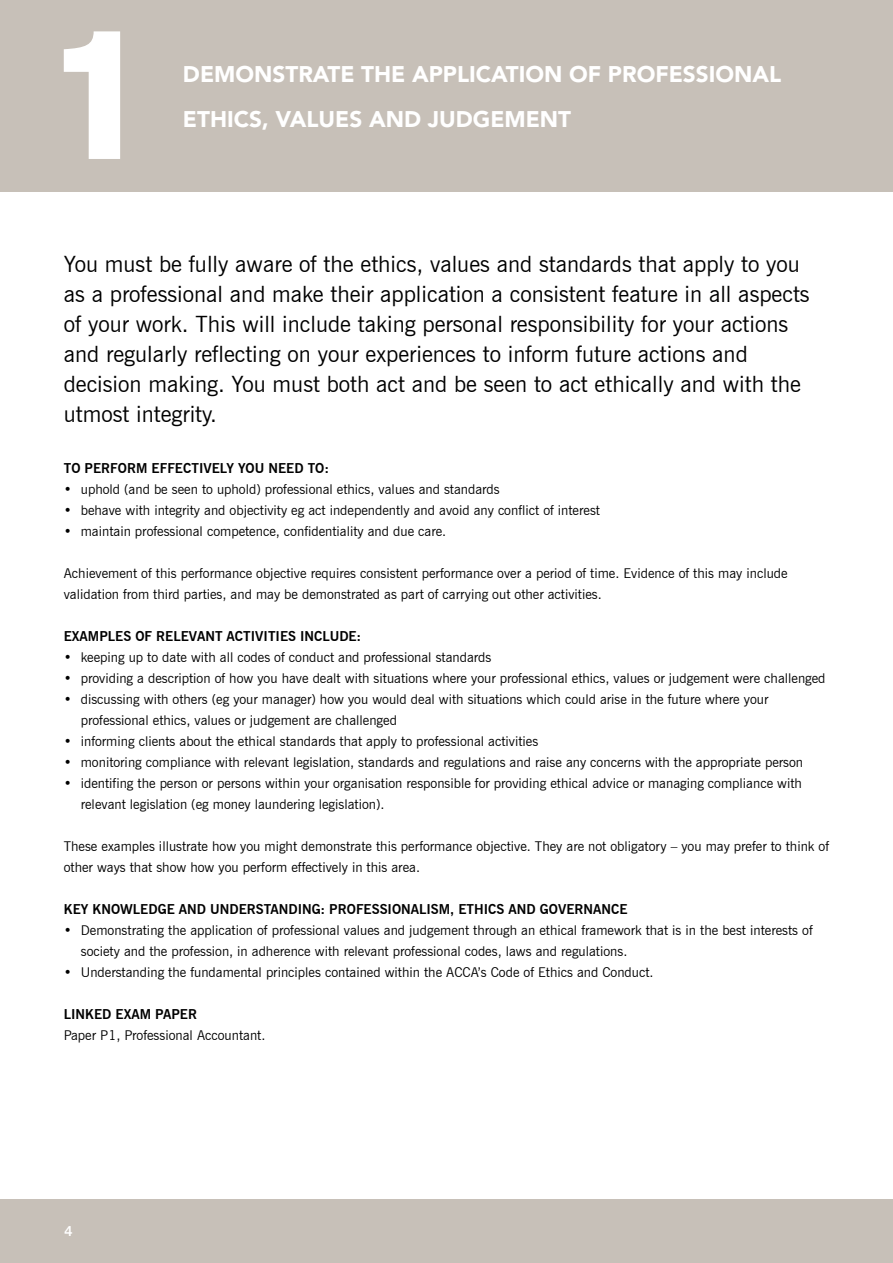
<style>
.page{position:relative;width:893px;height:1263px;background:#fff}
.page>*{position:absolute;margin:0;border:0;box-sizing:border-box;transform-origin:0 0}
.t1{font:22.5px/30px "News Gothic BT";color:#000}
.t2{font:900 22.5px/45px "Avenir";color:#fff}
.t3{font:13.5px/21px "News Gothic BT";color:#000}
.t4{font:700 13.5px "News Gothic BT";color:#000}
.t5{font:700 13.5px "News Gothic BT";color:#fff}
</style>
<div class="page">
<div style="left:0;top:0;width:893px;height:191px;background:#c7c0b8"></div>
<div style="left:0;top:1199px;width:893px;height:64px;background:#c7c0b8"></div>
<svg style="left:64px;top:31px;width:56px;height:128px"></svg>
<h1 class="t2" style="left:183px;top:51px;width:600px">DEMONSTRATE THE APPLICATION OF PROFESSIONAL<br>ETHICS, VALUES AND JUDGEMENT</h1>
<p class="t1" style="left:64px;top:249px;width:747px">You must be fully aware of the ethics, values and standards that apply to you as a professional and make their application a consistent feature in all aspects of your work. This will include taking personal responsibility for your actions and regularly reflecting on your experiences to inform future actions and decision making. You must both act and be seen to act ethically and with the utmost integrity.</p>
<p class="t4" style="left:64px;top:460px;width:97px">TO PERFORM EFFE</p>
<p class="t4" style="left:183px;top:460px;width:95px">CTI VELY YOU NEE</p>
<p class="t4" style="left:294px;top:460px;width:36px">D TO:</p>
<p class="t3" style="left:64px;top:479px;width:437px">• uphold (and be seen to uphold) professional ethics, values and standards</p>
<p class="t3" style="left:64px;top:500px;width:538px">• behave with integrity and objectivity eg act independently and avoid any conflict of interest</p>
<p class="t3" style="left:64px;top:521px;width:384px">• maintain professional competence, confidentiality and due care.</p>
<p class="t3" style="left:64px;top:563px;width:725px">Achievement of this performance objective requires consistent performance over a period of time. Evidence of this may include validation from third parties, and may be demonstrated as part of carrying out other activities.</p>
<p class="t4" style="left:64px;top:628px;width:45px">EXAMPLES</p>
<p class="t4" style="left:135px;top:628px;width:72px">OF RELEVANT</p>
<p class="t4" style="left:227px;top:628px;width:45px">ACTIVITIES</p>
<p class="t4" style="left:300px;top:628px;width:62px">INCLUDE:</p>
<p class="t3" style="left:64px;top:647px;width:429px">• keeping up to date with all codes of conduct and professional standards</p>
<p class="t3" style="left:64px;top:668px;width:763px">• providing a description of how you have dealt with situations where your professional ethics, values or judgement were challenged</p>
<p class="t3" style="left:81px;top:689px;width:689px;text-indent:-17px">• discussing with others (eg your manager) how you would deal with situations which could arise in the future where your professional ethics, values or judgement are challenged</p>
<p class="t3" style="left:64px;top:731px;width:476px">• informing clients about the ethical standards that apply to professional activities</p>
<p class="t3" style="left:64px;top:752px;width:741px">• monitoring compliance with relevant legislation, standards and regulations and raise any concerns with the appropriate person</p>
<p class="t3" style="left:81px;top:773px;width:723px;text-indent:-17px">• identifing the person or persons within your organisation responsible for providing ethical advice or managing compliance with relevant legislation (eg money laundering legislation).</p>
<p class="t3" style="left:64px;top:836px;width:767px">These examples illustrate how you might demonstrate this performance objective. They are not obligatory – you may prefer to think of other ways that show how you perform effectively in this area.</p>
<p class="t4" style="left:64px;top:901px;width:201px">KEY KNOWLEDGE AN D UN DERSTAN</p>
<p class="t4" style="left:288px;top:901px;width:76px">DING: PROFESSI</p>
<p class="t4" style="left:392px;top:901px;width:18px">ONALIS</p>
<p class="t4" style="left:439px;top:901px;width:155px">M, ETHICS AN D GOVERNAN</p>
<p class="t4" style="left:611px;top:901px;width:16px">CE</p>
<p class="t3" style="left:81px;top:920px;width:733px;text-indent:-17px">• Demonstrating the application of professional values and judgement through an ethical framework that is in the best interests of society and the profession, in adherence with relevant professional codes, laws and regulations.</p>
<p class="t3" style="left:64px;top:962px;width:591px">• Understanding the fundamental principles contained within the ACCA’s Code of Ethics and Conduct.</p>
<p class="t4" style="left:64px;top:1006px;width:16px">LINKE</p>
<p class="t4" style="left:102px;top:1006px;width:62px">D EXAM PAPE</p>
<p class="t4" style="left:188px;top:1006px;width:11px">R</p>
<p class="t3" style="left:64px;top:1025px;width:203px">Paper P1, Professional Accountant.</p>
<p class="t5" style="left:64px;top:1223px;width:10px">4</p>
</div>
